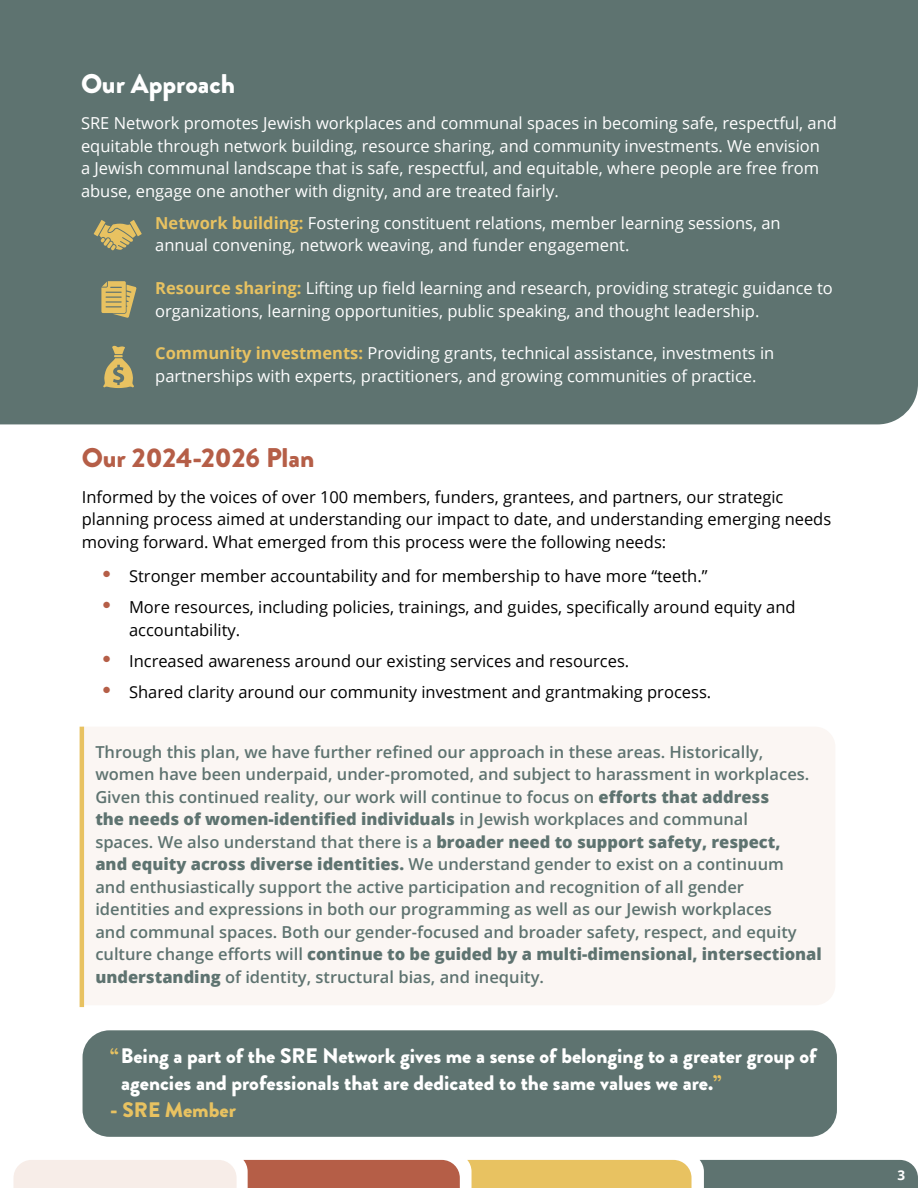
<style>
.page{position:relative;width:918px;height:1188px;background:#fff}
.page>*{position:absolute;margin:0;border:0;box-sizing:border-box;transform-origin:0 0}
.t1{font:900 27px "Brandon Grotesque";color:#b55e47}
.t2{font:900 27px "Brandon Grotesque";color:#fff}
.t3{font:900 21px/27px "Brandon Grotesque";color:#fff}
.t4{font:900 21px "Brandon Grotesque";color:#e8c261}
.t5{font:16.5px/22.5px "Open Sans";color:#5e7370}
.t6{font:16.5px/22.5px "Open Sans";color:#fff}
.t7{font:16.5px/22.5px "Open Sans";color:#000}
.t8{font:700 13.5px "Open Sans";color:#fff}
.s1{font-weight:700;color:#e8c261}
.s2{font-weight:800}
.s3{color:#e8c261}
</style>
<div class="page">
<svg style="left:14px;top:1160px;width:904px;height:28px;background:#c0a586"></svg>
<div style="left:0;top:0;width:918px;height:424px;background:#5e7370"></div>
<div style="left:84px;top:727px;width:751px;height:278px;background:#fbf6f3"></div>
<hr style="left:80px;top:727px;width:4px;height:280px;background:#e8c261">
<div style="left:83px;top:1030px;width:754px;height:107px;background:#5e7370;border-radius:27px"></div>
<svg style="left:94px;top:208px;width:51px;height:185px;background:#7f866c"></svg>
<h1 class="t2" style="left:81px;top:65px;width:156px">Our Approach</h1>
<p class="t6" style="left:81px;top:111px;width:758px">SRE Network promotes Jewish workplaces and communal spaces in becoming safe, respectful, and equitable through network building, resource sharing, and community investments. We envision<br>a Jewish communal landscape that is safe, respectful, and equitable, where people are free from abuse, engage one another with dignity, and are treated fairly.</p>
<p class="t6" style="left:155px;top:211px;width:627px;text-indent:-27px"><sup>•</sup> <span class="s1">Network building:</span> Fostering constituent relations, member learning sessions, an annual convening, network weaving, and funder engagement.</p>
<p class="t6" style="left:155px;top:276px;width:679px;text-indent:-27px"><sup>•</sup> <span class="s1">Resource sharing:</span> Lifting up field learning and research, providing strategic guidance to organizations, learning opportunities, public speaking, and thought leadership.</p>
<p class="t6" style="left:128px;top:342px;width:648px;text-align:center"><sup>•</sup> <span class="s1">Community investments:</span> Providing grants, technical assistance, investments in partnerships with experts, practitioners, and growing communities of practice.</p>
<h1 class="t1" style="left:82px;top:438px;width:234px">Our 2024-2026 Plan</h1>
<p class="t7" style="left:82px;top:485px;width:751px">Informed by the voices of over 100 members, funders, grantees, and partners, our strategic planning process aimed at understanding our impact to date, and understanding emerging needs moving forward. What emerged from this process were the following needs:</p>
<p class="t7" style="left:102px;top:564px;width:607px"><sup>•</sup> Stronger member accountability and for membership to have more “teeth.”</p>
<p class="t7" style="left:129px;top:595px;width:668px;text-indent:-27px"><sup>•</sup> More resources, including policies, trainings, and guides, specifically around equity and accountability.</p>
<p class="t7" style="left:102px;top:649px;width:529px"><sup>•</sup> Increased awareness around our existing services and resources.</p>
<p class="t7" style="left:102px;top:680px;width:611px"><sup>•</sup> Shared clarity around our community investment and grantmaking process.</p>
<p class="t5" style="left:95px;top:740px;width:728px">Through this plan, we have further refined our approach in these areas. Historically, women have been underpaid, under-promoted, and subject to harassment in workplaces.<br>Given this continued reality, our work will continue to focus on <span class="s2">efforts that address<br>the needs of women-identified individuals</span> in Jewish workplaces and communal<br>spaces. We also understand that there is a <span class="s2">broader need to support safety, respect,<br>and equity across diverse identities.</span> We understand gender to exist on a continuum<br>and enthusiastically support the active participation and recognition of all gender identities and expressions in both our programming as well as our Jewish workplaces<br>and communal spaces. Both our gender-focused and broader safety, respect, and equity culture change efforts will <span class="s2">continue to be guided by a multi-dimensional, intersectional understanding</span> of identity, structural bias, and inequity.</p>
<p class="t3" style="left:121px;top:1042px;width:697px;text-indent:-11px"><span class="s3">“</span>Being a part of the SRE Network gives me a sense of belonging to a greater group of agencies and professionals that are dedicated to the same values we are.<span class="s3">”</span></p>
<p class="t4" style="left:110px;top:1095px;width:127px">- SRE Member</p>
<p class="t8" style="left:897px;top:1166px;width:9px">3</p>
</div>
